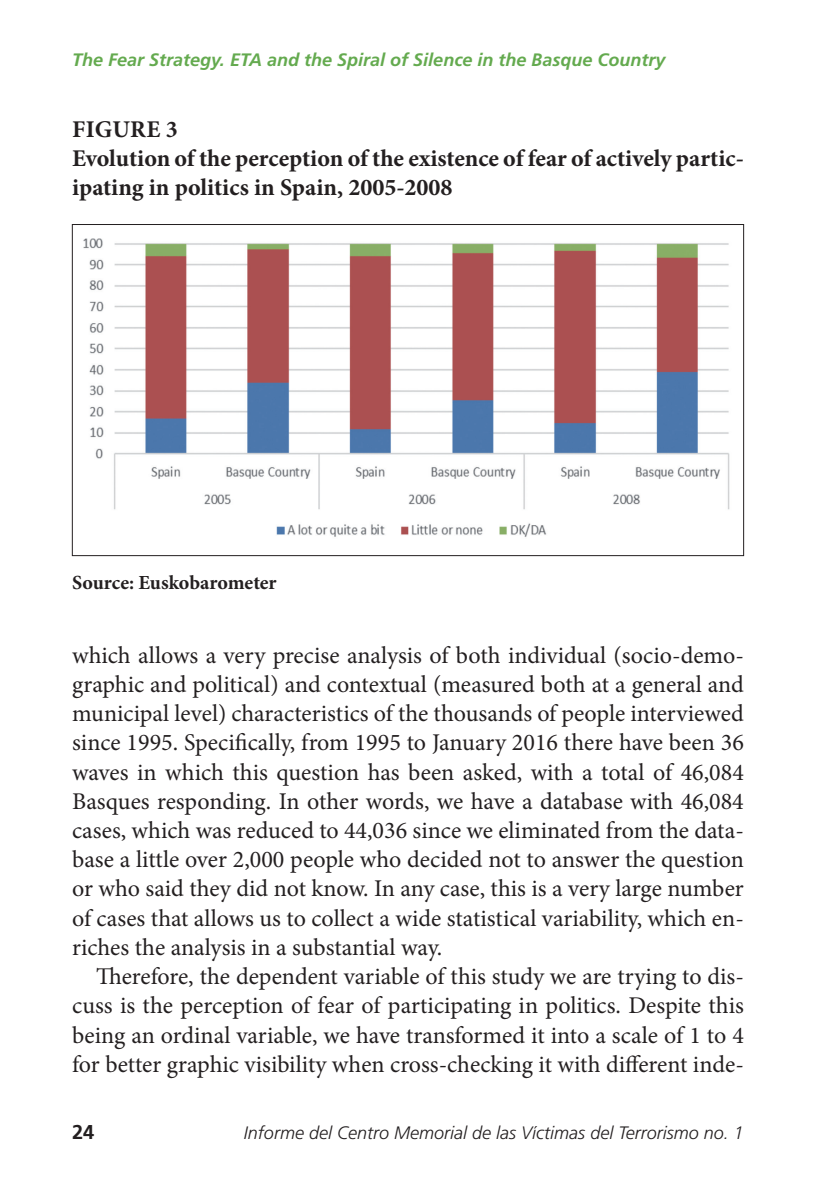
<style>
.page{position:relative;width:840px;height:1191px;background:#fff}
.page>*{position:absolute;margin:0;border:0;box-sizing:border-box;transform-origin:0 0}
.t1{font:24px/29.2px "Minion Pro";color:#231f20;text-align:justify}
.t2{font:700 24px/29.2px "Minion Pro";color:#231f20}
.t3{font:700 20px "Minion Pro";letter-spacing:-.005em;color:#231f20}
.t4{font:700 20px "Frutiger LT Std";color:#231f20}
.t5{font:italic 700 18px "Frutiger LT Std";color:#64aa4f}
.t6{font:italic 300 18px "Frutiger LT Std";color:#231f20}
</style>
<div class="page">
<img style="left:83px;top:238px;width:647px;height:299px">
<p class="t5" style="left:72px;top:49px;width:594px">The Fear Strategy. ETA and the Spiral of Silence in the Basque Country</p>
<p class="t2" style="left:72px;top:114px;width:107px">FIGURE 3</p>
<p class="t2" style="left:72px;top:143px;width:673px">Evolution of the perception of the existence of fear of actively partic&shy;ipating in politics in Spain, 2005-2008</p>
<p class="t3" style="left:72px;top:569px;width:206px">Source: Euskobarometer</p>
<p class="t1" style="left:72px;top:640px;width:673px">which allows a very precise analysis of both individual (socio-demo&shy;graphic and political) and contextual (measured both at a general and municipal level) characteristics of the thousands of people interviewed since 1995. Specifically, from 1995 to January 2016 there have been 36 waves in which this question has been asked, with a total of 46,084<br>Basques responding. In other words, we have a database with 46,084 cases, which was reduced to 44,036 since we eliminated from the data&shy;base a little over 2,000 people who decided not to answer the question or who said they did not know. In any case, this is a very large number of cases that allows us to collect a wide statistical variability, which en&shy;riches the analysis in a substantial way.</p>
<p class="t1" style="left:72px;top:962px;width:673px;text-indent:24px">Therefore, the dependent variable of this study we are trying to dis&shy;cuss is the perception of fear of participating in politics. Despite this being an ordinal variable, we have transformed it into a scale of 1 to 4 for better graphic visibility when cross-checking it with different inde-</p>
<p class="t4" style="left:72px;top:1120px;width:24px">24</p>
<p class="t6" style="left:244px;top:1122px;width:501px">Informe del Centro Memorial de las Víctimas del Terrorismo no. 1</p>
</div>
